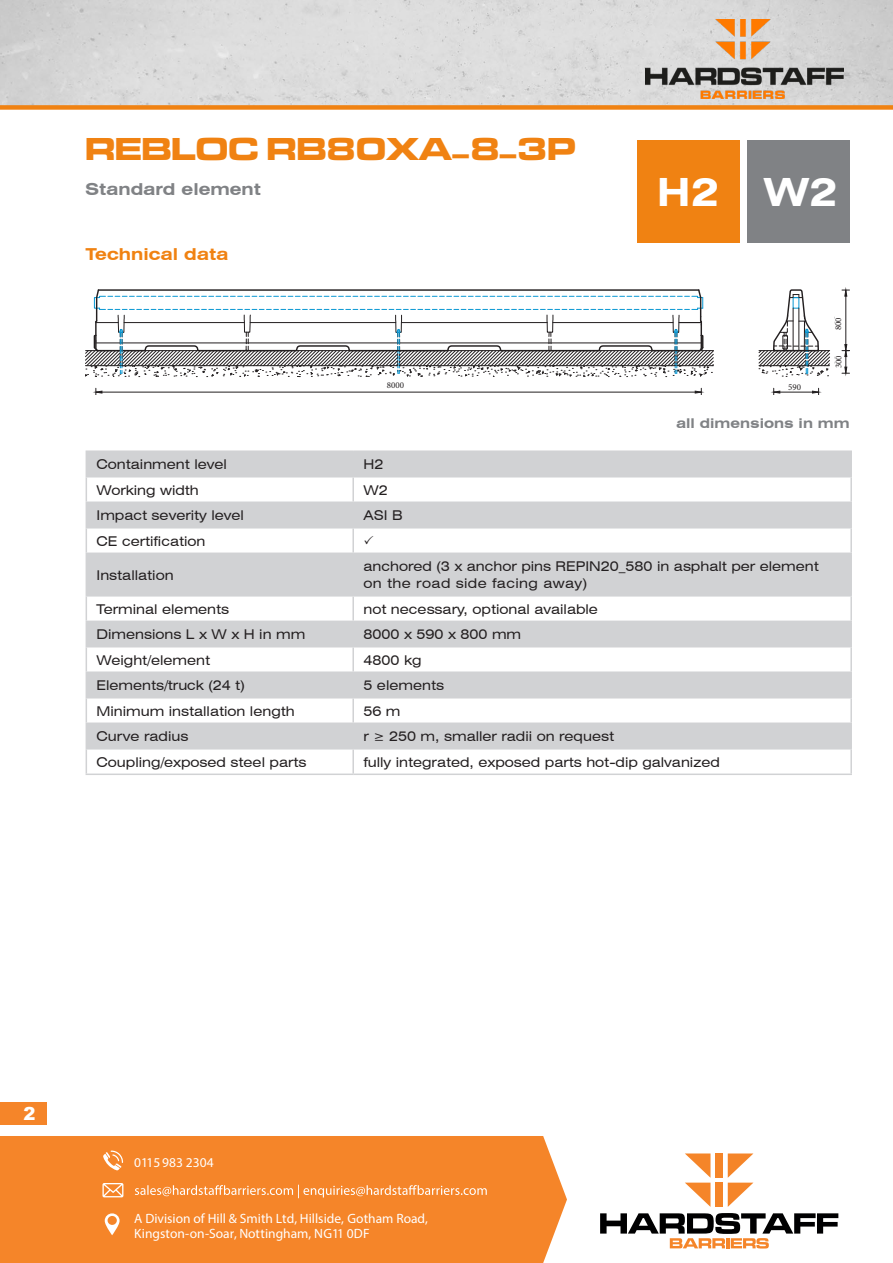
<style>
.page{position:relative;width:893px;height:1263px;background:#fff}
.page>*{position:absolute;margin:0;border:0;box-sizing:border-box;transform-origin:0 0}
.t1{font:700 expanded 39px "Swiss 721 BT";color:#fff}
.t2{font:33px "Microgramma D Bold Exte";color:#f08212}
.t3{font:900 18px "Arial";color:#fff}
.t4{font:700 expanded 16.5px "Swiss 721 BT";color:#808285}
.t5{font:700 expanded 16.5px "Swiss 721 BT";color:#f08212}
.t6{font:expanded 13.5px "Swiss 721 BT";color:#231f20}
.t7{font:13.5px/15px "Myriad Pro";color:#fff}
.t8{font:expanded 13.5px "Swiss 721 BT";letter-spacing:.03em;color:#231f20}
.t9{font:700 expanded 13.5px "Swiss 721 BT";color:#808285}
.t10{font:condensed 9.6px "Swiss 721 BT";color:#000}
.t11{font:9px "Minion Pro";color:#231f20}
</style>
<div class="page">
<div style="left:637px;top:140px;width:102px;height:102px;background:#f08212"></div>
<div style="left:748px;top:140px;width:102px;height:102px;background:#808285"></div>
<img style="left:0;top:0;width:893px;height:105px">
<div style="left:0;top:105px;width:893px;height:5px;background:#f08212"></div>
<svg style="left:87px;top:452px;width:763px;height:296px;fill:#d1d2d4"></svg>
<hr style="left:352px;top:452px;width:2px;height:24px;background:#d1d2d4">
<hr style="left:352px;top:477px;width:2px;height:24px;background:#d1d2d4">
<hr style="left:352px;top:503px;width:2px;height:24px;background:#d1d2d4">
<hr style="left:352px;top:528px;width:2px;height:24px;background:#d1d2d4">
<hr style="left:352px;top:554px;width:2px;height:41px;background:#d1d2d4">
<hr style="left:352px;top:622px;width:2px;height:24px;background:#d1d2d4">
<hr style="left:352px;top:647px;width:2px;height:24px;background:#d1d2d4">
<hr style="left:352px;top:673px;width:2px;height:24px;background:#d1d2d4">
<hr style="left:352px;top:698px;width:2px;height:24px;background:#d1d2d4">
<hr style="left:352px;top:724px;width:2px;height:24px;background:#d1d2d4">
<hr style="left:352px;top:749px;width:2px;height:24px;background:#d1d2d4">
<hr style="left:352px;top:596px;width:2px;height:25px;background:#d1d2d4">
<hr style="left:86px;top:450px;width:267px;height:2px;background:#d1d2d4">
<hr style="left:353px;top:450px;width:499px;height:2px;background:#d1d2d4">
<hr style="left:850px;top:452px;width:2px;height:24px;background:#d1d2d4">
<hr style="left:86px;top:476px;width:267px;height:1px;background:#d1d2d4">
<hr style="left:353px;top:476px;width:499px;height:1px;background:#d1d2d4">
<hr style="left:850px;top:477px;width:2px;height:24px;background:#d1d2d4">
<hr style="left:86px;top:501px;width:267px;height:2px;background:#d1d2d4">
<hr style="left:353px;top:501px;width:499px;height:2px;background:#d1d2d4">
<hr style="left:850px;top:503px;width:2px;height:24px;background:#d1d2d4">
<hr style="left:86px;top:527px;width:267px;height:1px;background:#d1d2d4">
<svg style="left:86px;top:452px;width:1px;height:100px"></svg>
<hr style="left:353px;top:527px;width:499px;height:1px;background:#d1d2d4">
<hr style="left:850px;top:528px;width:2px;height:24px;background:#d1d2d4">
<hr style="left:86px;top:552px;width:267px;height:2px;background:#d1d2d4">
<hr style="left:86px;top:554px;width:1px;height:41px;background:#d1d2d4">
<hr style="left:353px;top:552px;width:499px;height:2px;background:#d1d2d4">
<hr style="left:850px;top:554px;width:2px;height:41px;background:#d1d2d4">
<hr style="left:86px;top:595px;width:267px;height:1px;background:#d1d2d4">
<hr style="left:353px;top:595px;width:499px;height:1px;background:#d1d2d4">
<hr style="left:850px;top:596px;width:2px;height:25px;background:#d1d2d4">
<hr style="left:86px;top:621px;width:267px;height:1px;background:#d1d2d4">
<hr style="left:353px;top:621px;width:499px;height:1px;background:#d1d2d4">
<hr style="left:850px;top:622px;width:2px;height:24px;background:#d1d2d4">
<hr style="left:86px;top:646px;width:267px;height:1px;background:#d1d2d4">
<hr style="left:353px;top:646px;width:499px;height:1px;background:#d1d2d4">
<hr style="left:850px;top:647px;width:2px;height:24px;background:#d1d2d4">
<hr style="left:86px;top:671px;width:267px;height:2px;background:#d1d2d4">
<hr style="left:353px;top:671px;width:499px;height:2px;background:#d1d2d4">
<hr style="left:850px;top:673px;width:2px;height:24px;background:#d1d2d4">
<hr style="left:86px;top:697px;width:267px;height:1px;background:#d1d2d4">
<hr style="left:353px;top:697px;width:499px;height:1px;background:#d1d2d4">
<hr style="left:850px;top:698px;width:2px;height:24px;background:#d1d2d4">
<hr style="left:86px;top:722px;width:267px;height:2px;background:#d1d2d4">
<hr style="left:353px;top:722px;width:499px;height:2px;background:#d1d2d4">
<hr style="left:850px;top:724px;width:2px;height:24px;background:#d1d2d4">
<hr style="left:86px;top:748px;width:267px;height:1px;background:#d1d2d4">
<svg style="left:86px;top:596px;width:1px;height:177px"></svg>
<hr style="left:353px;top:748px;width:499px;height:1px;background:#d1d2d4">
<hr style="left:850px;top:749px;width:2px;height:24px;background:#d1d2d4">
<hr style="left:86px;top:773px;width:267px;height:2px;background:#d1d2d4">
<hr style="left:353px;top:773px;width:499px;height:2px;background:#d1d2d4">
<hr style="left:102px;top:392px;width:593px;height:1px;background:#231f20">
<svg style="left:95px;top:388px;width:8px;height:7px"></svg>
<svg style="left:694px;top:388px;width:8px;height:7px"></svg>
<hr style="left:780px;top:392px;width:32px;height:1px;background:#231f20">
<svg style="left:812px;top:388px;width:7px;height:7px"></svg>
<svg style="left:773px;top:388px;width:7px;height:7px"></svg>
<svg style="left:85px;top:289px;width:629px;height:88px"></svg>
<hr style="left:677px;top:365px;width:36px;height:1px;background:#231f20">
<hr style="left:399px;top:365px;width:276px;height:1px;background:#231f20">
<hr style="left:122px;top:365px;width:276px;height:1px;background:#231f20">
<hr style="left:85px;top:365px;width:35px;height:1px;background:#231f20">
<svg style="left:758px;top:289px;width:91px;height:88px"></svg>
<img style="left:646px;top:19px;width:197px;height:79px">
<div style="left:0;top:1102px;width:47px;height:23px;background:#f58529"></div>
<div style="left:0;top:1136px;width:567px;height:127px;background:#f58529"></div>
<svg style="left:135px;top:1185px;width:352px;height:13px;background:#f69d54"></svg>
<svg style="left:102px;top:1183px;width:21px;height:14px"></svg>
<svg style="left:105px;top:1213px;width:15px;height:22px"></svg>
<svg style="left:103px;top:1150px;width:20px;height:20px"></svg>
<svg style="left:600px;top:1213px;width:238px;height:35px"></svg>
<svg style="left:685px;top:1153px;width:25px;height:54px"></svg>
<svg style="left:728px;top:1153px;width:25px;height:54px"></svg>
<div style="left:715px;top:1153px;width:8px;height:25px;background:#f58529"></div>
<div style="left:715px;top:1182px;width:8px;height:25px;background:#f58529"></div>
<svg style="left:364px;top:535px;width:9px;height:9px"></svg>
<p class="t2" style="left:85px;top:127px;width:492px">REBLOC RB80XA_8_3P</p>
<p class="t4" style="left:85px;top:179px;width:177px">Standard element</p>
<p class="t5" style="left:86px;top:244px;width:144px">Technical data</p>
<p class="t1" style="left:657px;top:169px;width:64px">H2</p>
<p class="t1" style="left:764px;top:169px;width:75px">W2</p>
<p class="t10" style="left:833px;top:325px;width:11px;rotate:-90deg">80</p>
<p class="t10" style="left:833px;top:365px;width:11px;rotate:-90deg">30</p>
<p class="t11" style="left:832px;top:330px;width:14px;rotate:-90deg">800</p>
<p class="t11" style="left:833px;top:368px;width:14px;rotate:-90deg">300</p>
<p class="t10" style="left:391px;top:380px;width:16px">800</p>
<p class="t10" style="left:791px;top:380px;width:11px">59</p>
<p class="t11" style="left:387px;top:380px;width:19px">8000</p>
<p class="t11" style="left:788px;top:381px;width:14px">590</p>
<p class="t9" style="left:676px;top:415px;width:175px">all dimensions in mm</p>
<p class="t6" style="left:97px;top:456px;width:132px">Containment level</p>
<p class="t6" style="left:363px;top:456px;width:21px">H2</p>
<p class="t6" style="left:97px;top:482px;width:104px">Working width</p>
<p class="t6" style="left:363px;top:482px;width:26px">W2</p>
<p class="t6" style="left:97px;top:507px;width:149px">Impact severity level</p>
<p class="t6" style="left:363px;top:507px;width:41px">ASI B</p>
<p class="t6" style="left:97px;top:533px;width:110px">CE certification</p>
<p class="t6" style="left:97px;top:567px;width:79px">Installation</p>
<p class="t6" style="left:363px;top:558px;width:457px">anchored (3 x anchor pins REPIN20_580 in asphalt per element</p>
<p class="t8" style="left:363px;top:575px;width:225px">on the road side facing away)</p>
<p class="t6" style="left:97px;top:601px;width:134px">Terminal elements</p>
<p class="t6" style="left:363px;top:601px;width:236px">not necessary, optional available</p>
<p class="t6" style="left:97px;top:626px;width:210px">Dimensions L x W x H in mm</p>
<p class="t6" style="left:363px;top:626px;width:159px">8000 x 590 x 800 mm</p>
<p class="t6" style="left:97px;top:652px;width:115px">Weight/element</p>
<p class="t6" style="left:363px;top:652px;width:59px">4800 kg</p>
<p class="t6" style="left:97px;top:677px;width:150px">Elements/truck (24 t)</p>
<p class="t6" style="left:363px;top:677px;width:82px">5 elements</p>
<p class="t6" style="left:97px;top:703px;width:200px">Minimum installation length</p>
<p class="t6" style="left:363px;top:703px;width:39px">56 m</p>
<p class="t6" style="left:97px;top:728px;width:93px">Curve radius</p>
<p class="t6" style="left:363px;top:728px;width:252px">r ≥ 250 m, smaller radii on request</p>
<p class="t6" style="left:97px;top:754px;width:211px">Coupling/exposed steel parts</p>
<p class="t6" style="left:363px;top:754px;width:358px">fully integrated, exposed parts hot-dip galvanized</p>
<p class="t3" style="left:23px;top:1100px;width:14px">2</p>
<p class="t7" style="left:134px;top:1155px;width:81px">0115 983 2304</p>
<p class="t7" style="left:134px;top:1210px;width:295px">A Division of Hill &amp; Smith Ltd, Hillside, Gotham Road,<br>Kingston-on-Soar, Nottingham, NG11 0DF</p>
</div>
